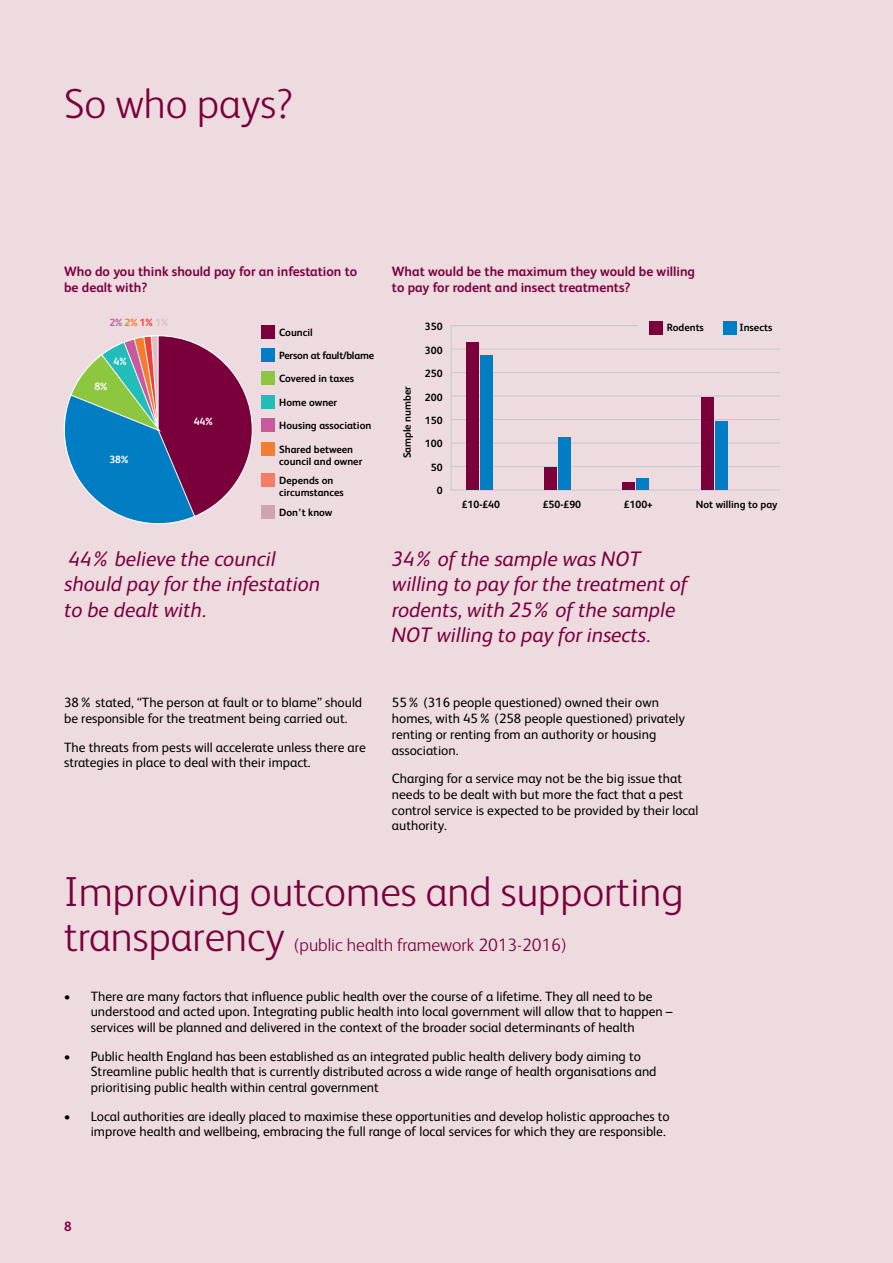
<style>
.page{position:relative;width:893px;height:1263px;background:#eddbdf}
.page>*{position:absolute;margin:0;border:0;box-sizing:border-box;transform-origin:0 0}
.t1{font:300 42px/45px "FS Albert";color:#7a003c}
.t2{font:italic 21px/25.5px "FS Albert";color:#7a003c}
.t3{font:300 18px "FS Albert";color:#7a003c}
.t4{font:13.5px/15.8px "FS Albert";color:#000}
.t5{font:700 13.5px/15.8px "FS Albert";color:#7a003c}
.t6{font:700 10.5px/12px "FS Albert";color:#000}
.t7{font:700 10.5px "FS Albert";letter-spacing:-.02em;color:#000}
.t8{font:700 10.5px "FS Albert";color:#fff}
.t9{font:700 10.5px "FS Albert";color:#c859a1}
.s1{color:#f47d30}
.s2{color:#ef4135}
.s3{color:#dfbec7}
</style>
<div class="page">
<div style="left:723px;top:321px;width:14px;height:13px;background:#007dc3"></div>
<div style="left:649px;top:321px;width:14px;height:13px;background:#7a003c"></div>
<svg style="left:450px;top:325px;width:330px;height:166px"></svg>
<div style="left:466px;top:342px;width:13px;height:148px;background:#7a003c"></div>
<div style="left:544px;top:468px;width:13px;height:22px;background:#7a003c"></div>
<div style="left:623px;top:482px;width:12px;height:8px;background:#7a003c"></div>
<div style="left:701px;top:397px;width:12px;height:93px;background:#7a003c"></div>
<div style="left:480px;top:355px;width:13px;height:135px;background:#007dc3"></div>
<div style="left:558px;top:437px;width:13px;height:53px;background:#007dc3"></div>
<div style="left:637px;top:479px;width:12px;height:11px;background:#007dc3"></div>
<div style="left:715px;top:421px;width:12px;height:69px;background:#007dc3"></div>
<div style="left:262px;top:325px;width:13px;height:13px;background:#7a003c"></div>
<div style="left:262px;top:348px;width:13px;height:14px;background:#007dc3"></div>
<div style="left:262px;top:372px;width:13px;height:13px;background:#8dc63f"></div>
<div style="left:262px;top:418px;width:13px;height:14px;background:#c859a1"></div>
<div style="left:262px;top:395px;width:13px;height:13px;background:#22bcb9"></div>
<div style="left:262px;top:442px;width:13px;height:13px;background:#f47d30"></div>
<div style="left:262px;top:473px;width:13px;height:14px;background:#f47e64"></div>
<div style="left:262px;top:505px;width:13px;height:13px;background:#d1a3b1"></div>
<svg style="left:64px;top:335px;width:189px;height:189px"></svg>
<h1 class="t1" style="left:64px;top:81px;width:231px">So who pays?</h1>
<p class="t5" style="left:64px;top:264px;width:295px">Who do you think should pay for an infestation to be dealt with?</p>
<p class="t9" style="left:109px;top:317px;width:60px">2% <span class="s1">2%</span> <span class="s2">1%</span> <span class="s3">1%</span></p>
<p class="t8" style="left:113px;top:356px;width:15px">4%</p>
<p class="t8" style="left:94px;top:380px;width:15px">8%</p>
<p class="t8" style="left:109px;top:453px;width:20px">38%</p>
<p class="t8" style="left:194px;top:415px;width:20px">44%</p>
<p class="t6" style="left:279px;top:326px;width:35px">Council</p>
<p class="t7" style="left:279px;top:349px;width:96px">Person at fault/blame</p>
<p class="t6" style="left:279px;top:373px;width:76px">Covered in taxes</p>
<p class="t6" style="left:279px;top:396px;width:60px">Home owner</p>
<p class="t6" style="left:279px;top:420px;width:94px">Housing association</p>
<p class="t6" style="left:279px;top:443px;width:85px">Shared between council and owner</p>
<p class="t6" style="left:279px;top:475px;width:66px">Depends on circumstances</p>
<p class="t6" style="left:279px;top:506px;width:55px">Don’t know</p>
<p class="t5" style="left:392px;top:264px;width:305px">What would be the maximum they would be willing to pay for rodent and insect treatments?</p>
<p class="t6" style="left:401px;top:458px;width:74px;rotate:-90deg">Sample number</p>
<p class="t6" style="left:425px;top:321px;width:19px">350</p>
<p class="t6" style="left:667px;top:322px;width:39px">Rodents</p>
<p class="t6" style="left:739px;top:322px;width:34px">Insects</p>
<p class="t6" style="left:425px;top:344px;width:19px">300</p>
<p class="t6" style="left:425px;top:367px;width:19px">250</p>
<p class="t6" style="left:425px;top:391px;width:19px">200</p>
<p class="t6" style="left:425px;top:414px;width:19px">150</p>
<p class="t6" style="left:425px;top:438px;width:19px">100</p>
<p class="t6" style="left:431px;top:461px;width:13px">50</p>
<p class="t6" style="left:437px;top:484px;width:7px">0</p>
<p class="t6" style="left:462px;top:498px;width:40px">£10-£40</p>
<p class="t6" style="left:543px;top:498px;width:40px">£50-£90</p>
<p class="t6" style="left:624px;top:498px;width:31px">£100+</p>
<p class="t6" style="left:696px;top:498px;width:83px">Not willing to pay</p>
<h2 class="t2" style="left:64px;top:546px;width:258px">44% believe the council should pay for the infestation to be dealt with.</h2>
<h2 class="t2" style="left:392px;top:546px;width:297px">34% of the sample was NOT willing to pay for the treatment of rodents, with 25% of the sample<br>NOT willing to pay for insects.</h2>
<p class="t4" style="left:64px;top:695px;width:300px">38% stated, “The person at fault or to blame” should be responsible for the treatment being carried out.</p>
<p class="t4" style="left:64px;top:739px;width:303px">The threats from pests will accelerate unless there are strategies in place to deal with their impact.</p>
<p class="t4" style="left:392px;top:695px;width:294px">55% (316 people questioned) owned their own homes, with 45% (258 people questioned) privately renting or renting from an authority or housing association.</p>
<p class="t4" style="left:392px;top:771px;width:308px">Charging for a service may not be the big issue that needs to be dealt with but more the fact that a pest control service is expected to be provided by their local authority.</p>
<h1 class="t1" style="left:64px;top:868px;width:621px">Improving outcomes and supporting transparency</h1>
<h3 class="t3" style="left:294px;top:934px;width:274px">(public health framework 2013-2016)</h3>
<p class="t4" style="left:91px;top:988px;width:583px;text-indent:-27px">• There are many factors that influence public health over the course of a lifetime. They all need to be understood and acted upon. Integrating public health into local government will allow that to happen – services will be planned and delivered in the context of the broader social determinants of health</p>
<p class="t4" style="left:91px;top:1048px;width:567px;text-indent:-27px">• Public health England has been established as an integrated public health delivery body aiming to<br>Streamline public health that is currently distributed across a wide range of health organisations and prioritising public health within central government</p>
<p class="t4" style="left:64px;top:1108px;width:607px;text-align:right">• Local authorities are ideally placed to maximise these opportunities and develop holistic approaches to improve health and wellbeing, embracing the full range of local services for which they are responsible.</p>
<p class="t5" style="left:64px;top:1218px;width:9px">8</p>
</div>
